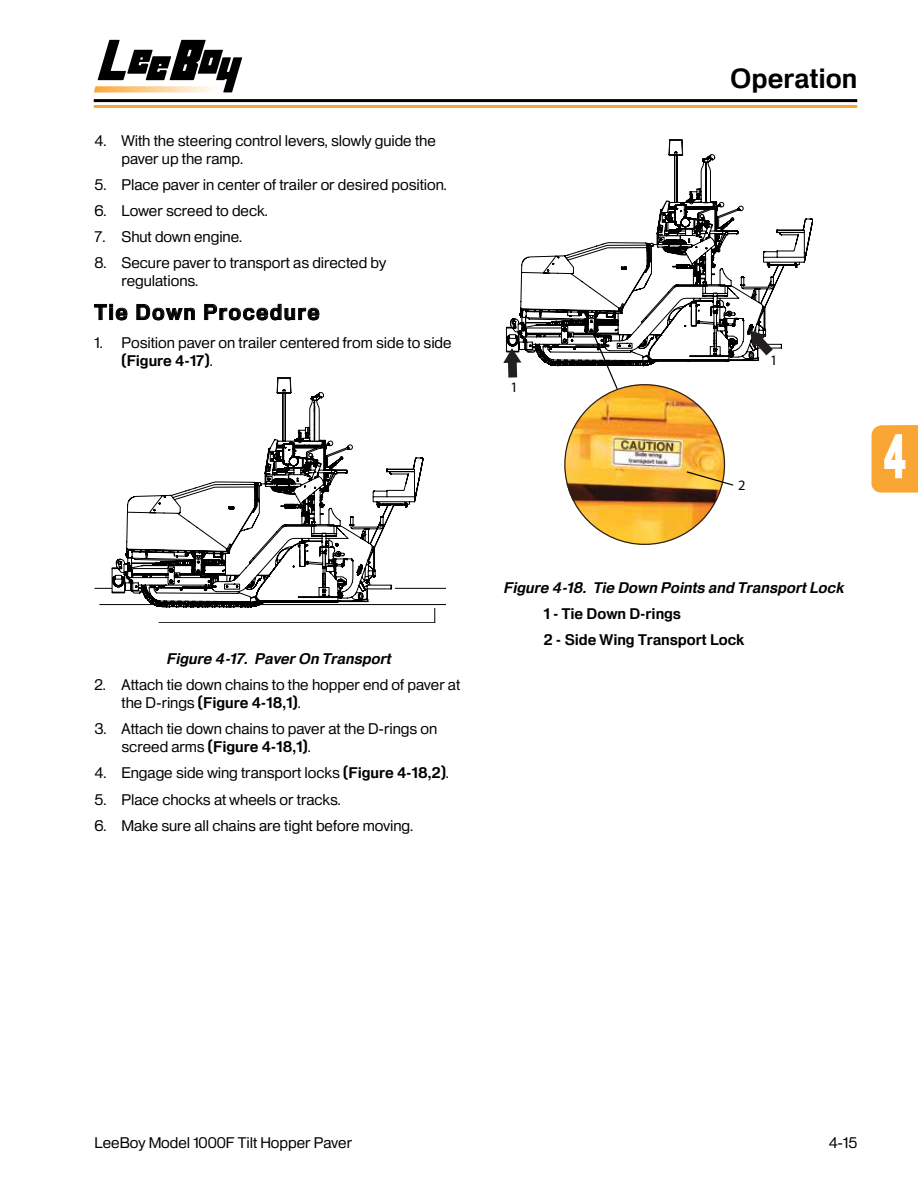
<style>
.page{position:relative;width:918px;height:1188px;background:#fff}
.page>*{position:absolute;margin:0;border:0;box-sizing:border-box;transform-origin:0 0}
.t1{font:900 60px "Heldustry FTV Basic";color:#fff;scale:.6 1}
.t2{font:600 27px "Heldustry FT";color:#000}
.t3{font:600 21px "Heldustry FT";letter-spacing:.075em;color:#000}
.t4{font:15px/18px "Heldustry FT";color:#000}
.t5{font:italic 600 15px "Heldustry FT";color:#000}
.t6{font:600 15px/26.1px "Heldustry FT";color:#000}
.t7{font:14.4px "Myriad Pro";color:#000}
.s1{font-weight:600}
</style>
<div class="page">
<svg style="left:915px;top:425px;width:3px;height:68px"></svg>
<hr style="left:94px;top:105px;width:763px;height:3px;background:#faa634">
<hr style="left:94px;top:99px;width:763px;height:3px;background:#000">
<svg style="left:94px;top:39px;width:358px;height:549px"></svg>
<svg style="left:94px;top:588px;width:352px;height:35px"></svg>
<svg style="left:518px;top:99px;width:397px;height:394px"></svg>
<svg style="left:518px;top:140px;width:295px;height:348px"></svg>
<svg style="left:750px;top:331px;width:23px;height:24px"></svg>
<svg style="left:503px;top:244px;width:198px;height:134px"></svg>
<img style="left:564px;top:384px;width:171px;height:161px">
<p class="t4" style="left:122px;top:131px;width:316px;text-indent:-27px">4. With the steering control levers, slowly guide the paver up the ramp.</p>
<p class="t4" style="left:94px;top:175px;width:354px">5. Place paver in center of trailer or desired position.</p>
<p class="t4" style="left:94px;top:202px;width:175px">6. Lower screed to deck.</p>
<p class="t4" style="left:94px;top:228px;width:149px">7. Shut down engine.</p>
<p class="t4" style="left:122px;top:254px;width:266px;text-indent:-27px">8. Secure paver to transport as directed by regulations.</p>
<h3 class="t3" style="left:94px;top:299px;width:227px">Tie Down Procedure</h3>
<p class="t4" style="left:122px;top:334px;width:332px;text-indent:-27px">1. Position paver on trailer centered from side to side <span class="s1">(Figure 4-17)</span>.</p>
<p class="t5" style="left:166px;top:650px;width:226px">Figure 4-17. Paver On Transport</p>
<p class="t4" style="left:122px;top:676px;width:340px;text-indent:-27px">2. Attach tie down chains to the hopper end of paver at the D-rings <span class="s1">(Figure 4-18,1)</span>.</p>
<p class="t4" style="left:122px;top:720px;width:317px;text-indent:-27px">3. Attach tie down chains to paver at the D-rings on screed arms <span class="s1">(Figure 4-18,1)</span>.</p>
<p class="t4" style="left:95px;top:764px;width:356px">4. Engage side wing transport locks <span class="s1">(Figure 4-18,2)</span>.</p>
<p class="t4" style="left:95px;top:790px;width:248px">5. Place chocks at wheels or tracks.</p>
<p class="t4" style="left:95px;top:816px;width:320px">6. Make sure all chains are tight before moving.</p>
<h2 class="t2" style="left:730px;top:62px;width:128px">Operation</h2>
<p class="t7" style="left:510px;top:378px;width:9px">1</p>
<p class="t7" style="left:770px;top:351px;width:9px">1</p>
<p class="t7" style="left:738px;top:476px;width:9px">2</p>
<p class="t5" style="left:503px;top:578px;width:342px">Figure 4-18. Tie Down Points and Transport Lock</p>
<p class="t6" style="left:543px;top:600px;width:202px">1 - Tie Down D-rings<br>2 - Side Wing Transport Lock</p>
<h1 class="t1" style="left:884px;top:422px;width:39px">4</h1>
<p class="t4" style="left:94px;top:1133px;width:259px">LeeBoy Model 1000F Tilt Hopper Paver</p>
<p class="t4" style="left:829px;top:1133px;width:30px">4-15</p>
</div>
